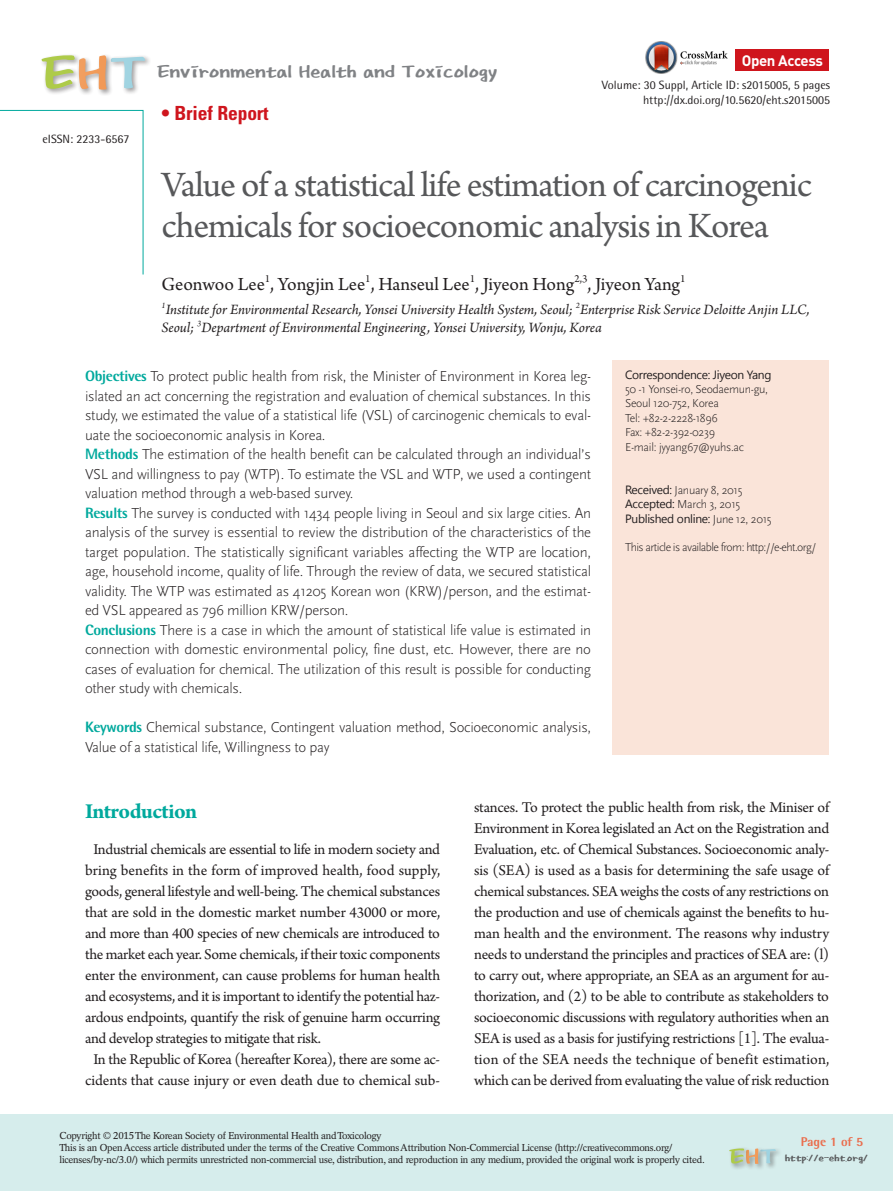
<style>
.page{position:relative;width:893px;height:1191px;background:#fff}
.page>*{position:absolute;margin:0;border:0;box-sizing:border-box;transform-origin:0 0}
.제목{font:37.5px/41.2px "Arno Pro";letter-spacing:-.025em;color:#57585a}
.t1{font:22.5px "H Ybda M";letter-spacing:-.03em;color:#808285}
.대제목{font:700 22.5px "Arno Pro";letter-spacing:-.02em;color:#00a99d}
.저자{font:19.5px "Arno Pro";letter-spacing:-.005em;color:#231f20}
.t2{font:700 condensed 19.5px "Univers LT Std";letter-spacing:-.01em;color:#cf151d}
.본문{font:15.75px/21px "Arno Pro";letter-spacing:-.02em;color:#231f20;text-align:justify}
.초록{font:300 15px/19.5px "Scala Sans";letter-spacing:-.02em;color:#231f20;text-align:justify}
.소속{font:italic 15px/18px "Arno Pro";letter-spacing:-.005em;color:#231f20}
.t3{font:700 15px "DIN Pro";letter-spacing:-.025em;color:#fff}
.t4{font:800 12.75px "Rotis Semi Sans Std";color:#ea6d4d}
.교신저자{font:300 12px "Scala Sans";letter-spacing:-.025em;color:#231f20}
.t5{font:12px "Rotis Semi Sans Std";color:#231f20}
.교신저자-2{font:12px "Segoe UI";letter-spacing:-.025em;color:#231f20}
.교신저자-3{font:300 12px "Scala Sans";letter-spacing:-.05em;color:#231f20}
.t6{font:12px "H Ybda M";letter-spacing:-.03em;color:#57585a}
.t7{font:10.05px/12px "Rotation LT Std";letter-spacing:-.025em;color:#231f20}
.s1{font-family:"Rotis Semi Sans Std";font-weight:800;color:#00a99d}
.s2{font-family:"Segoe UI";font-weight:400}
.s3{font-family:"Scala Sans";font-weight:300}
</style>
<div class="page">
<div style="left:0;top:1114px;width:893px;height:77px;background:#d6edec"></div>
<div style="left:724px;top:1109px;width:88px;height:82px;background:#d6edec"></div>
<div style="left:690px;top:1109px;width:92px;height:82px;background:#fff;opacity:.75"></div>
<svg style="left:729px;top:1148px;width:47px;height:15px"></svg>
<svg style="left:0;top:109px;width:144px;height:166px"></svg>
<div style="left:736px;top:50px;width:93px;height:21px;background:#cf151d"></div>
<div style="left:37px;top:16px;width:112px;height:114px;background:#fff"></div>
<div style="left:3px;top:13px;width:111px;height:117px;background:#fff"></div>
<svg style="left:42px;top:55px;width:103px;height:35px"></svg>
<div style="left:612px;top:360px;width:217px;height:394px;background:#fae4d9"></div>
<img style="left:645px;top:41px;width:83px;height:32px">
<p class="t5" style="left:43px;top:132px;width:88px">eISSN: 2233-6567</p>
<p class="t1" style="left:157px;top:60px;width:342px">Environmental Health and Toxicology</p>
<p class="t2" style="left:162px;top:102px;width:109px">• Brief Report</p>
<p class="t3" style="left:742px;top:50px;width:83px">Open Access</p>
<p class="t5" style="left:602px;top:78px;width:230px">Volume: 30 Suppl, Article ID: s2015005, 5 pages</p>
<p class="t5" style="left:643px;top:93px;width:188px">http://dx.doi.org/10.5620/eht.s2015005</p>
<p class="제목" style="left:162px;top:166px;width:652px">Value of a statistical life estimation of carcinogenic chemicals for socioeconomic analysis in Korea</p>
<p class="저자" style="left:162px;top:273px;width:525px">Geonwoo Lee<sup>1</sup>, Yongjin Lee<sup>1</sup>, Hanseul Lee<sup>1</sup>, Jiyeon Hong<sup>2,3</sup>, Jiyeon Yang<sup>1</sup></p>
<p class="소속" style="left:162px;top:301px;width:650px"><sup>1</sup>Institute for Environmental Research, Yonsei University Health System, Seoul; <sup>2</sup>Enterprise Risk Service Deloitte Anjin LLC,<br>Seoul; <sup>3</sup>Department of Environmental Engineering, Yonsei University, Wonju, Korea</p>
<p class="초록" style="left:85px;top:367px;width:507px"><span class="s1">Objectives</span> To protect public health from risk, the Minister of Environment in Korea leg&shy;islated an act concerning the registration and evaluation of chemical substances. In this study, we estimated the value of a statistical life (VSL) of carcinogenic chemicals to eval&shy;uate the socioeconomic analysis in Korea.</p>
<p class="초록" style="left:85px;top:445px;width:508px"><span class="s1">Methods</span> The estimation of the health benefit can be calculated through an individual’s VSL and willingness to pay (WTP). To estimate the VSL and WTP, we used a contingent valuation method through a web-based survey.</p>
<p class="초록" style="left:85px;top:503px;width:508px"><span class="s1">Results</span> The survey is conducted with 1434 people living in Seoul and six large cities. An analysis of the survey is essential to review the distribution of the characteristics of the target population. The statistically significant variables affecting the WTP are location, age, household income, quality of life. Through the review of data, we secured statistical validity. The WTP was estimated as 41205 Korean won (KRW)/person, and the estimat&shy;ed VSL appeared as 796 million KRW/person.</p>
<p class="초록" style="left:85px;top:620px;width:508px"><span class="s1">Conclusions</span> There is a case in which the amount of statistical life value is estimated in connection with domestic environmental policy, fine dust, etc. However, there are no cases of evaluation for chemical. The utilization of this result is possible for conducting other study with chemicals.</p>
<p class="초록" style="left:85px;top:718px;width:508px"><span class="s1">Keywords</span> Chemical substance, Contingent valuation method, Socioeconomic analysis,<br>Value of a statistical life, Willingness to pay</p>
<p class="교신저자-2" style="left:625px;top:366px;width:148px">Correspondence: Jiyeon Yang</p>
<p class="교신저자" style="left:625px;top:382px;width:145px">50 -1 Yonsei-ro, Seodaemun-gu,</p>
<p class="교신저자" style="left:625px;top:397px;width:95px">Seoul 120-752, Korea</p>
<p class="교신저자" style="left:625px;top:411px;width:94px">Tel: +82-2-2228-1896</p>
<p class="교신저자" style="left:625px;top:426px;width:91px">Fax: +82-2-392-0239</p>
<p class="교신저자" style="left:625px;top:440px;width:120px">E-mail: jyyang67@yuhs.ac</p>
<p class="교신저자" style="left:625px;top:483px;width:119px"><span class="s2">Received:</span> January 8, 2015</p>
<p class="교신저자" style="left:625px;top:498px;width:117px"><span class="s2">Accepted:</span> March 3, 2015</p>
<p class="교신저자-2" style="left:625px;top:510px;width:148px">Published online: <span class="s3">June 12, 2015</span></p>
<p class="교신저자-3" style="left:625px;top:541px;width:193px">This article is available from: http://e-eht.org/</p>
<p class="대제목" style="left:85px;top:798px;width:114px">Introduction</p>
<p class="본문" style="left:85px;top:840px;width:357px;text-indent:9px">Industrial chemicals are essential to life in modern society and bring benefits in the form of improved health, food supply, goods, general lifestyle and well-being. The chemical substances that are sold in the domestic market number 43000 or more, and more than 400 species of new chemicals are introduced to the market each year. Some chemicals, if their toxic components enter the environment, can cause problems for human health and ecosystems, and it is important to identify the potential haz&shy;ardous endpoints, quantify the risk of genuine harm occurring and develop strategies to mitigate that risk.</p>
<p class="본문" style="left:85px;top:1050px;width:357px;text-align:center">In the Republic of Korea (hereafter Korea), there are some ac&shy;cidents that cause injury or even death due to chemical sub-</p>
<p class="본문" style="left:474px;top:798px;width:357px">stances. To protect the public health from risk, the Miniser of Environment in Korea legislated an Act on the Registration and Evaluation, etc. of Chemical Substances. Socioeconomic analy&shy;sis (SEA) is used as a basis for determining the safe usage of chemical substances. SEA weighs the costs of any restrictions on the production and use of chemicals against the benefits to hu&shy;man health and the environment. The reasons why industry needs to understand the principles and practices of SEA are: (l) to carry out, where appropriate, an SEA as an argument for au&shy;thorization, and (2) to be able to contribute as stakeholders to socioeconomic discussions with regulatory authorities when an SEA is used as a basis for justifying restrictions [1]. The evalua&shy;tion of the SEA needs the technique of benefit estimation, which can be derived from evaluating the value of risk reduction</p>
<p class="t7" style="left:60px;top:1129px;width:324px">Copyright © 2015 The Korean Society of Environmental Health and Toxicology</p>
<p class="t7" style="left:60px;top:1141px;width:647px">This is an Open Access article distributed under the terms of the Creative Commons Attribution Non-Commercial License (http://creativecommons.org/ licenses/by-nc/3.0/) which permits unrestricted non-commercial use, distribution, and reproduction in any medium, provided the original work is properly cited.</p>
<p class="t4" style="left:801px;top:1134px;width:64px">Page 1 of 5</p>
<p class="t6" style="left:785px;top:1151px;width:85px">http://e-eht.org/</p>
</div>
